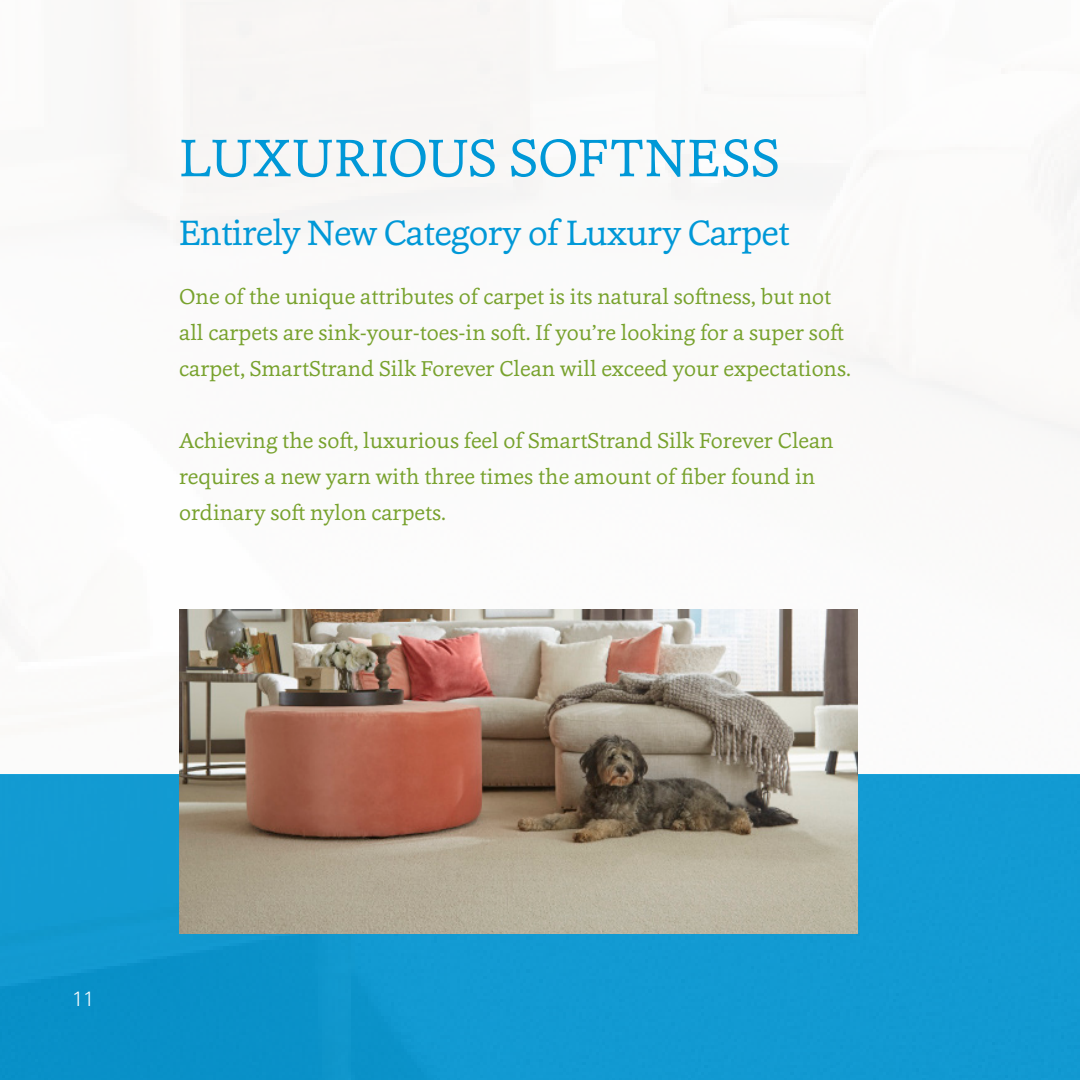
<style>
.page{position:relative;width:1080px;height:1080px;background:#fff}
.page>*{position:absolute;margin:0;border:0;box-sizing:border-box;transform-origin:0 0}
.t1{font:54px "Cassia";letter-spacing:.015em;color:#0098d7}
.t2{font:36px "Cassia";letter-spacing:-.02em;color:#0098d7}
.t3{font:22px/36px "Cassia";color:#78a22d}
.t4{font:300 20px "Linotype Univers Basic";color:#fff}
</style>
<div class="page">
<div style="left:0;top:774px;width:1080px;height:306px;background:#129ad1"></div>
<img style="left:179px;top:609px;width:679px;height:325px">
<p class="t1" style="left:179px;top:122px;width:602px">LUXURIOUS SOFTNESS</p>
<p class="t2" style="left:179px;top:209px;width:612px">Entirely New Category of Luxury Carpet</p>
<p class="t3" style="left:179px;top:278px;width:673px">One of the unique attributes of carpet is its natural softness, but not all carpets are sink-your-toes-in soft. If you’re looking for a super soft carpet, SmartStrand Silk Forever Clean will exceed your expectations.</p>
<p class="t3" style="left:179px;top:422px;width:656px">Achieving the soft, luxurious feel of SmartStrand Silk Forever Clean requires a new yarn with three times the amount of fiber found in ordinary soft nylon carpets.</p>
<p class="t4" style="left:72px;top:988px;width:24px">11</p>
</div>
